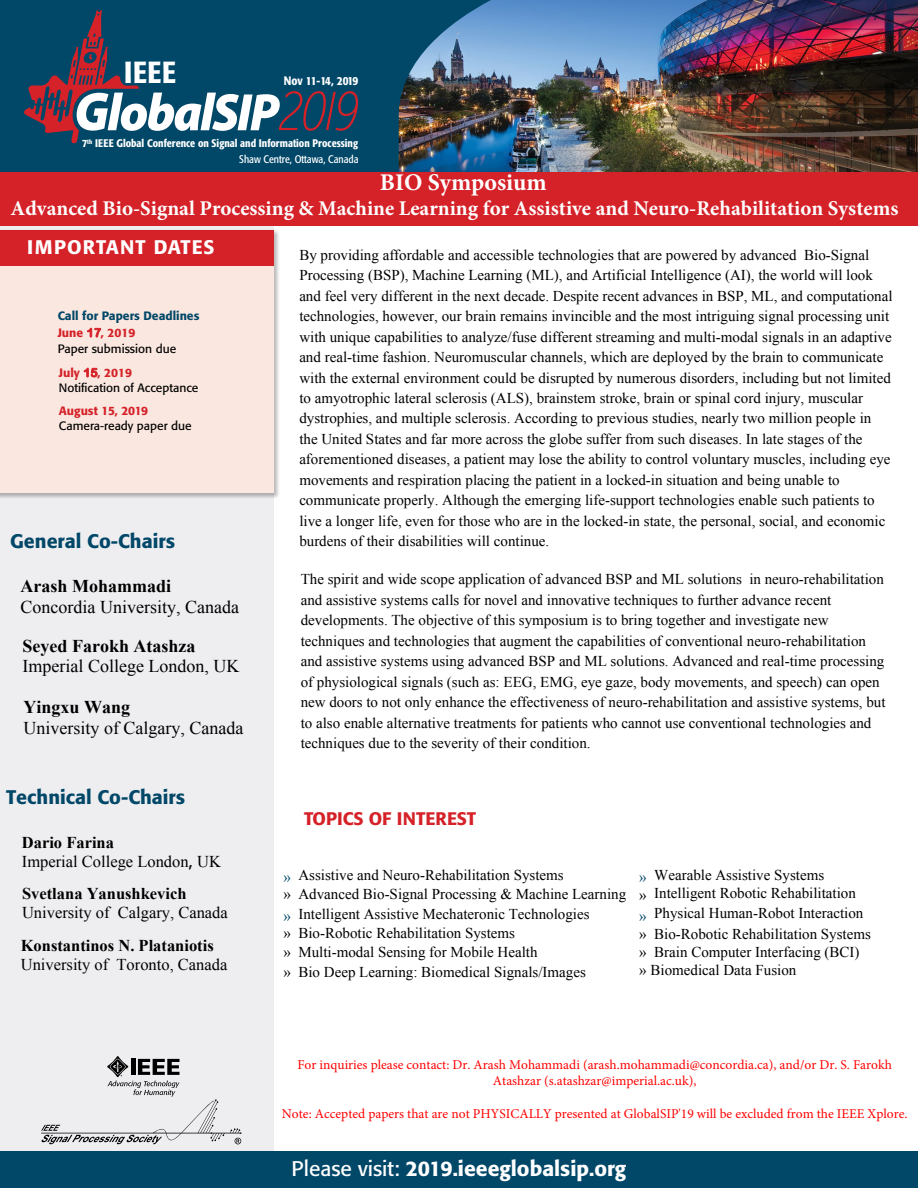
<style>
.page{position:relative;width:918px;height:1188px;background:#fff}
.page>*{position:absolute;margin:0;border:0;box-sizing:border-box;transform-origin:0 0}
.t1{font:500 condensed 30.15px "Formata";color:#fff}
.t2{font:700 24px "Minion Pro";color:#fff}
.t3{font:700 21px "Minion Pro";color:#fff}
.t4{font:500 21px "Formata";color:#fff}
.t5{font:500 19.5px "Formata";color:#014768}
.t6{font:500 19.5px "Formata";letter-spacing:.06em;color:#fff}
.t7{font:18px/20.5px "Times New Roman";color:#000}
.t8{font:700 18px "Times New Roman";color:#000}
.t9{font:500 18px "Formata";color:#d52128}
.t10{font:16.5px/19.4px "Times New Roman";color:#000}
.t11{font:700 16.5px/19.4px "Times New Roman";color:#000}
.t12{font:15px/20.4px "Times New Roman";color:#000}
.t13{font:15px/19.4px "Times New Roman";color:#000}
.t14{font:13.5px/16.2px "Minion Pro";color:#f00;text-align:center}
.t15{font:500 condensed 12.15px "Formata";letter-spacing:-.07em;color:#fff}
.t16{font:12px/15px "Formata";color:#000}
.t17{font:500 12px/16.5px "Formata";color:#014768}
.t18{font:500 12px "Formata";color:#d52128}
.t19{font:500 condensed 10.95px/16px "Formata";color:#fff;text-align:right}
.s1{font-weight:400}
.s2{color:#d52128}
.s3{font-family:"Arial Rounded MT Bold";font-weight:400;color:#d52128}
.s4{font-weight:400;color:#000}
.s5{font-weight:500;color:#d52128}
.s6{font-family:"Arial Rounded MT Bold";color:#d52128}
.s7{font-weight:700}
.s8{font-style:inherit}
.s9{font-family:"Formata"}
.s10{color:#014768}
</style>
<div class="page">
<div style="left:0;top:0;width:918px;height:203px;background:#014768"></div>
<img style="left:399px;top:0;width:519px;height:172px">
<div style="left:0;top:186px;width:273px;height:1002px;background:#eeeef1"></div>
<div style="left:0;top:172px;width:918px;height:50px;background:#d52128"></div>
<div style="left:0;top:173px;width:918px;height:53px;background:#d52128"></div>
<div style="left:0;top:230px;width:280px;height:269px;background:#000;opacity:.27"></div>
<div style="left:0;top:230px;width:273px;height:263px;background:#fae7df"></div>
<div style="left:0;top:230px;width:273px;height:35px;background:#d52128"></div>
<div style="left:0;top:1152px;width:918px;height:36px;background:#014768"></div>
<svg style="left:24px;top:10px;width:334px;height:134px"></svg>
<svg style="left:41px;top:1056px;width:201px;height:88px"></svg>
<h1 class="t1" style="left:124px;top:54px;width:53px">IEEE</h1>
<p class="t15" style="left:284px;top:73px;width:76px">Nov 11-14, 2019</p>
<p class="t19" style="left:82px;top:135px;width:278px">7<sup>th</sup> IEEE Global Conference on Signal and Information Processing<br><span class="s1">Shaw Centre, Ottawa, Canada</span></p>
<h2 class="t2" style="left:380px;top:165px;width:169px">BIO Symposium</h2>
<h3 class="t3" style="left:11px;top:194px;width:889px">Advanced Bio-Signal Processing &amp; Machine Learning for Assistive and Neuro-Rehabilitation Systems</h3>
<h3 class="t6" style="left:27px;top:235px;width:189px">IMPORTANT DATES</h3>
<p class="t17" style="left:58px;top:307px;width:143px">Call for Papers Deadlines<br><span class="s2">June</span> <span class="s3">17</span><span class="s2">, 2019<br></span><span class="s4">Paper submission due</span></p>
<p class="t16" style="left:59px;top:365px;width:141px"><span class="s5">July</span> <span class="s6">15</span><span class="s5">, 2019<br></span>Notification of Acceptance</p>
<p class="t18" style="left:59px;top:404px;width:91px">August 15, 2019</p>
<p class="t16" style="left:59px;top:418px;width:134px">Camera-ready paper due</p>
<h3 class="t5" style="left:10px;top:530px;width:166px">General Co-Chairs</h3>
<p class="t7" style="left:21px;top:576px;width:220px"><span class="s7">Arash Mohammadi<br></span>Concordia <span class="s8">University</span>, Canada</p>
<p class="t8" style="left:23px;top:633px;width:174px">Seyed Farokh Atashza</p>
<p class="t7" style="left:23px;top:656px;width:218px">Imperial College London, UK</p>
<p class="t8" style="left:24px;top:694px;width:108px">Yingxu Wang</p>
<p class="t7" style="left:24px;top:717px;width:221px">University of Calgary, Canada</p>
<h3 class="t5" style="left:6px;top:785px;width:181px">Technical Co-Chairs</h3>
<p class="t10" style="left:22px;top:833px;width:201px"><span class="s7">Dario Farina<br></span>Imperial College London<span class="s9">,</span> UK</p>
<p class="t10" style="left:22px;top:884px;width:207px"><span class="s7">Svetlana Yanushkevich<br></span><span class="s8">Un</span>iversity of Calgary, Canada</p>
<p class="t11" style="left:21px;top:935px;width:208px">Konstantinos N. Plataniotis<br><span class="s1">Un</span><span class="s1">iversity of Toronto, Canada</span></p>
<p class="t12" style="left:299px;top:244px;width:595px">By providing affordable and accessible technologies that are powered by advanced Bio-Signal Processing (BSP), Machine Learning (ML), and Artificial Intelligence (AI), the world will look and feel very different in the next decade. Despite recent advances in BSP, ML, and computational technologies, however, our brain remains invincible and the most intriguing signal processing unit with unique capabilities to analyze/fuse different streaming and multi-modal signals in an adaptive and real-time fashion. Neuromuscular channels, which are deployed by the brain to communicate with the external environment could be disrupted by numerous disorders, including but not limited to amyotrophic lateral sclerosis (ALS), brainstem stroke, brain or spinal cord injury, muscular dystrophies, and multiple sclerosis. According to previous studies, nearly two million people in the United States and far more across the globe suffer from such diseases. In late stages of the aforementioned diseases, a patient may lose the ability to control voluntary muscles, including eye movements and respiration placing the patient in a locked-in situation and being unable to communicate properly. Although the emerging life-support technologies enable such patients to live a longer life, even for those who are in the locked-in state, the personal, social, and economic burdens of their disabilities will continue.</p>
<p class="t12" style="left:301px;top:569px;width:586px">The spirit and wide scope application of advanced BSP and ML solutions in neuro-rehabilitation and assistive systems calls for novel and innovative techniques to further advance recent developments. The objective of this symposium is to bring together and investigate new techniques and technologies that augment the capabilities of conventional neuro-rehabilitation and assistive systems using advanced BSP and ML solutions. Advanced and real-time processing of physiological signals (such as: EEG, EMG, eye gaze, body movements, and speech) can open new doors to not only enhance the effectiveness of neuro-rehabilitation and assistive systems, but to also enable alternative treatments for patients who cannot use conventional technologies and techniques due to the severity of their condition.</p>
<p class="t9" style="left:304px;top:807px;width:173px">TOPICS OF INTEREST</p>
<p class="t13" style="left:283px;top:865px;width:344px"><span class="s10">»</span> <span class="s8">Assistive and Neuro-Rehabilitation Systems<br></span>» Advanced Bio-Signal Processing &amp; Machine Learning <span class="s10">»</span> <span class="s8">Intelligent Assistive Mechateronic Technologies<br></span>» Bio-Robotic Rehabilitation Systems<br>» Multi-modal Sensing for Mobile Health<br>» Bio Deep Learning: Biomedical Signals/Images</p>
<p class="t13" style="left:639px;top:865px;width:218px;line-height:18.3px"><span class="s10">»</span> Wearable Assistive Systems<br>» Intelligent Robotic Rehabilitation</p>
<p class="t13" style="left:639px;top:903px;width:233px;line-height:20.4px"><span class="s10">»</span> Physical Human-Robot Interaction » Bio-Robotic Rehabilitation Systems</p>
<p class="t13" style="left:639px;top:943px;width:222px;line-height:18px">» Brain Computer Interfacing (BCI) » Biomedical Data Fusion</p>
<p class="t14" style="left:298px;top:1056px;width:596px">For inquiries please contact: Dr. Arash Mohammadi (arash.mohammadi@concordia.ca), and/or Dr. S. Farokh<br>Atashzar (s.atashzar@imperial.ac.uk),</p>
<p class="t14" style="left:282px;top:1106px;width:627px">Note: Accepted papers that are not PHYSICALLY presented at GlobalSIP'19 will be excluded from the IEEE Xplore.</p>
<h3 class="t4" style="left:292px;top:1155px;width:336px"><span class="s1">Please visit:</span> 2019.ieeeglobalsip.org</h3>
</div>
